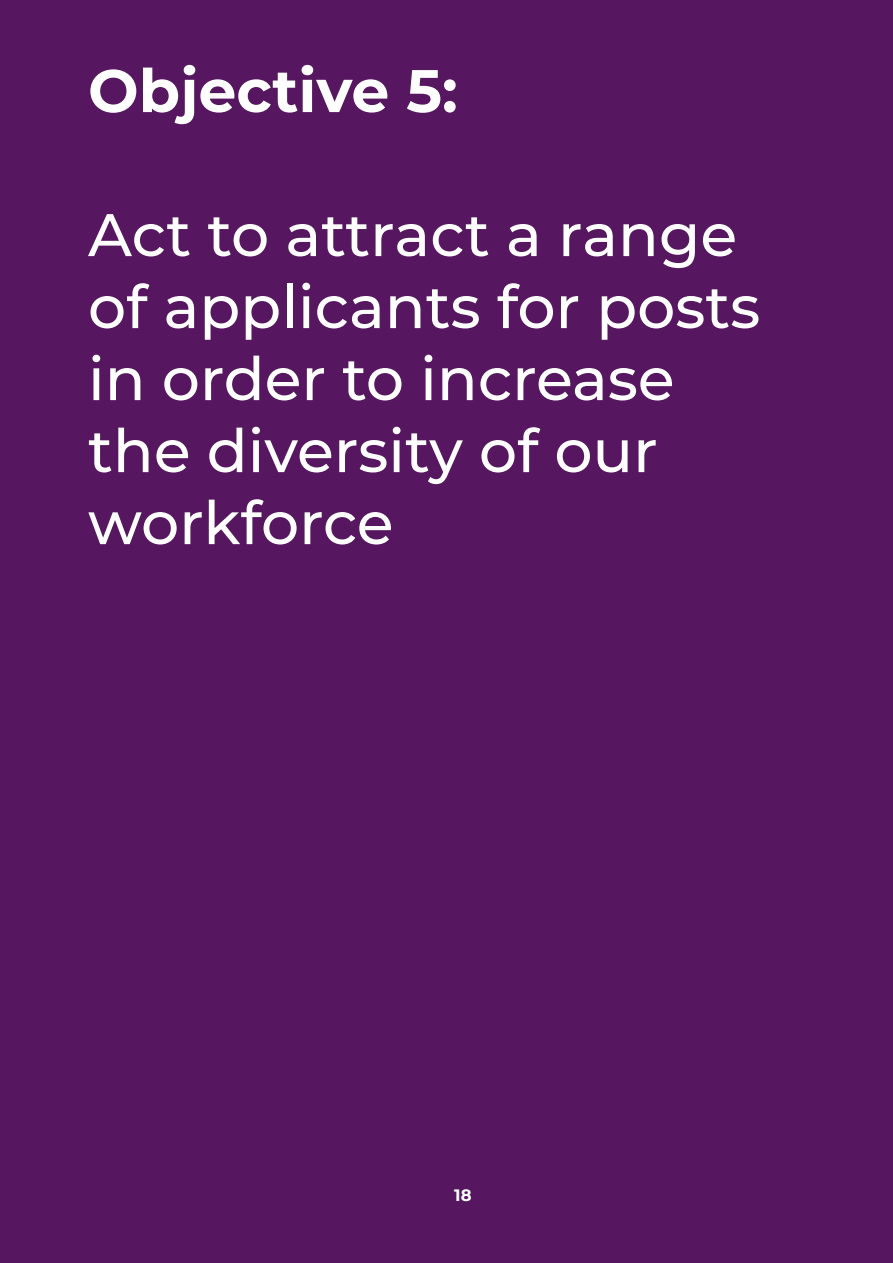
<style>
.page{position:relative;width:893px;height:1263px;background:#561660}
.page>*{position:absolute;margin:0;border:0;box-sizing:border-box;transform-origin:0 0}
.t1{font:500 60px/72px "Montserrat";color:#fff}
.t2{font:700 60px "Montserrat";color:#fff}
.t3{font:700 16.5px "Montserrat";color:#fff}
</style>
<div class="page">
<p class="t2" style="left:88px;top:48px;width:371px">Objective 5:</p>
<p class="t1" style="left:88px;top:196px;width:674px">Act to attract a range of applicants for posts in order to increase the diversity of our workforce</p>
<p class="t3" style="left:454px;top:1183px;width:19px">18</p>
</div>
